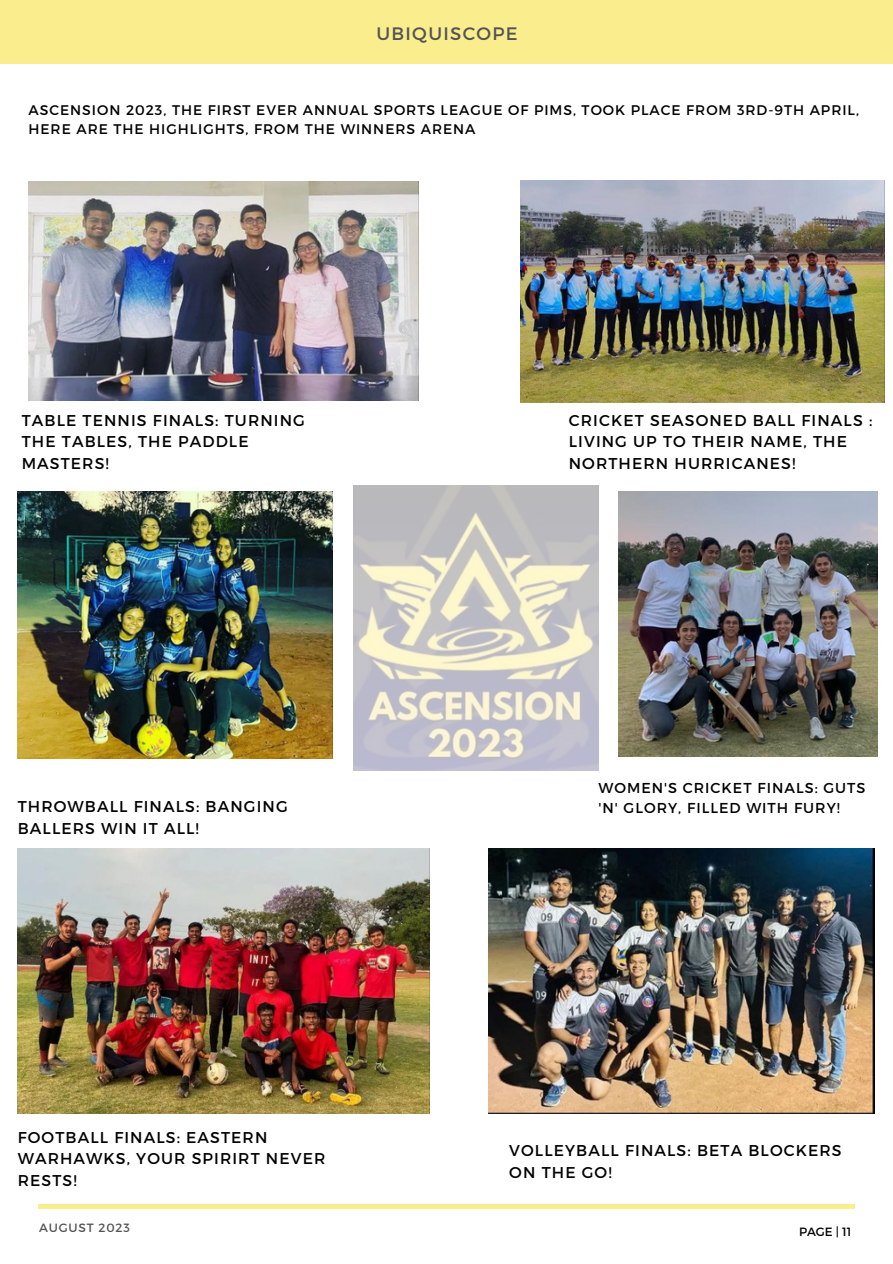
<style>
.page{position:relative;width:893px;height:1264px;background:#fff}
.page>*{position:absolute;margin:0;border:0;box-sizing:border-box;transform-origin:0 0}
.t1{font:18px "Montserrat";letter-spacing:.07em;color:#545454}
.t2{font:15.6px/21.6px "Montserrat";letter-spacing:.07em;color:#000}
.t3{font:14.4px/19.8px "Montserrat";letter-spacing:.07em;color:#000}
.t4{font:13.95px/19.2px "Montserrat";letter-spacing:.07em;color:#000}
.t5{font:12px "Montserrat";letter-spacing:.07em;color:#545454}
.t6{font:12px "Montserrat";color:#000}
</style>
<div class="page">
<div style="left:0;top:0;width:892px;height:64px;background:#faed8e"></div>
<hr style="left:38px;top:1204px;width:816px;height:4px;background:#faed8e">
<img style="left:353px;top:485px;width:245px;height:285px">
<img style="left:488px;top:849px;width:386px;height:264px">
<img style="left:18px;top:849px;width:411px;height:264px">
<img style="left:18px;top:491px;width:315px;height:267px">
<img style="left:29px;top:182px;width:390px;height:218px">
<img style="left:520px;top:180px;width:364px;height:222px">
<img style="left:618px;top:491px;width:259px;height:265px">
<p class="t1" style="left:376px;top:21px;width:142px">UBIQUISCOPE</p>
<p class="t4" style="left:29px;top:99px;width:831px">ASCENSION 2023, THE FIRST EVER ANNUAL SPORTS LEAGUE OF PIMS, TOOK PLACE FROM 3RD-9TH APRIL,<br>HERE ARE THE HIGHLIGHTS, FROM THE WINNERS ARENA</p>
<p class="t2" style="left:22px;top:408px;width:285px">TABLE TENNIS FINALS: TURNING<br>THE TABLES, THE PADDLE<br>MASTERS!</p>
<p class="t2" style="left:18px;top:795px;width:271px">THROWBALL FINALS: BANGING<br>BALLERS WIN IT ALL!</p>
<p class="t2" style="left:18px;top:1125px;width:309px">FOOTBALL FINALS: EASTERN<br>WARHAWKS, YOUR SPIRIRT NEVER<br>RESTS!</p>
<p class="t5" style="left:39px;top:1219px;width:92px">AUGUST 2023</p>
<p class="t2" style="left:568px;top:408px;width:305px">CRICKET SEASONED BALL FINALS :<br>LIVING UP TO THEIR NAME, THE<br>NORTHERN HURRICANES!</p>
<p class="t3" style="left:598px;top:777px;width:268px">WOMEN'S CRICKET FINALS: GUTS 'N' GLORY, FILLED WITH FURY!</p>
<p class="t2" style="left:509px;top:1138px;width:334px">VOLLEYBALL FINALS: BETA BLOCKERS<br>ON THE GO!</p>
<p class="t6" style="left:799px;top:1223px;width:54px">PAGE | 11</p>
</div>
